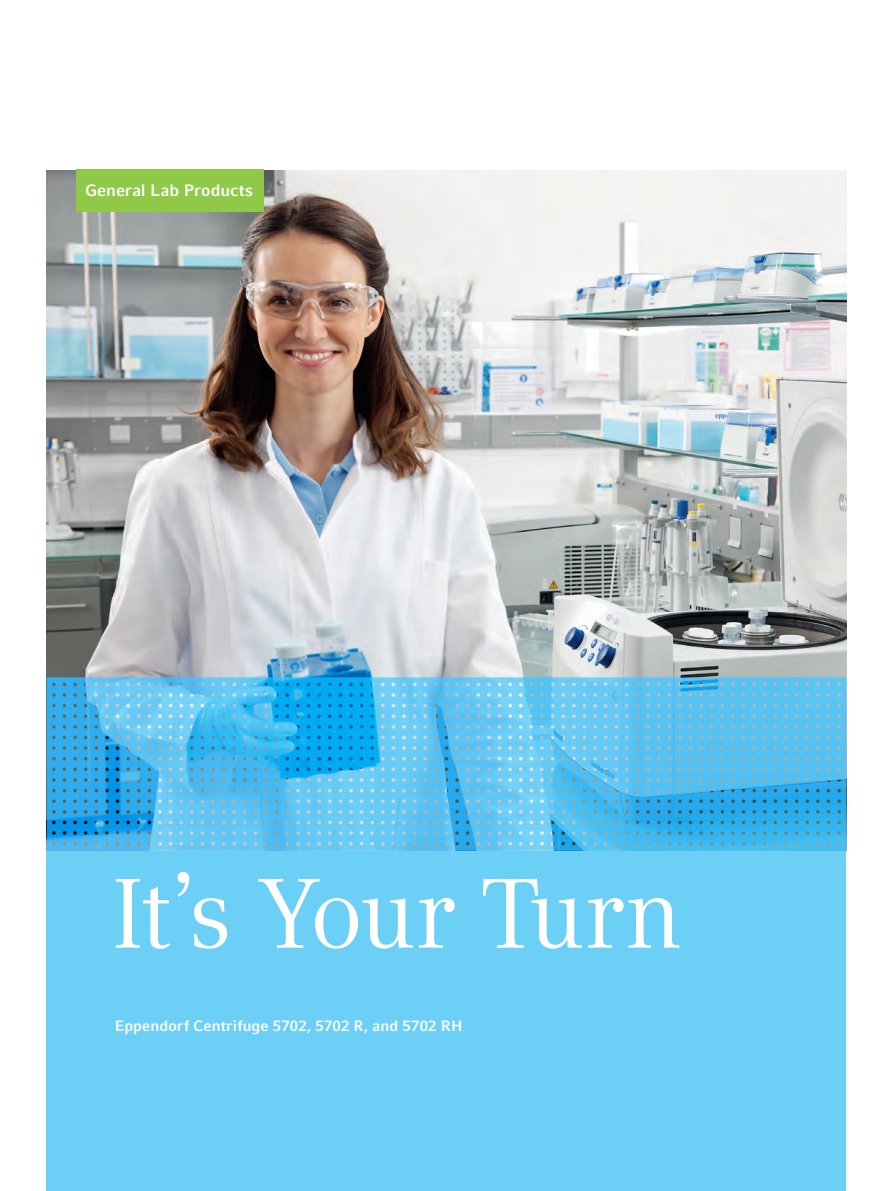
<style>
.page{position:relative;width:893px;height:1191px;background:#fff}
.page>*{position:absolute;margin:0;border:0;box-sizing:border-box;transform-origin:0 0}
.t1{font:97.5px "Compatil Textfor Eppendorf";letter-spacing:-.035em;color:#fff}
.t2{font:700 16.5px "Compatil Factfor Eppendorf";color:#fff}
.t3{font:700 15px "Compatil Factfor Eppendorf";letter-spacing:.01em;color:#fff}
</style>
<div class="page">
<div style="left:47px;top:850px;width:799px;height:341px;background:#6bcff6"></div>
<img style="left:47px;top:170px;width:799px;height:507px">
<svg style="left:47px;top:677px;width:799px;height:173px;background:#51bbeb"></svg>
<div style="left:77px;top:169px;width:187px;height:43px;background:#90c848"></div>
<p class="t2" style="left:85px;top:181px;width:170px">General Lab Products</p>
<h1 class="t1" style="left:112px;top:857px;width:571px">It’s Your Turn</h1>
<p class="t3" style="left:115px;top:1017px;width:349px">Eppendorf Centrifuge 5702, 5702 R, and 5702 RH</p>
</div>
